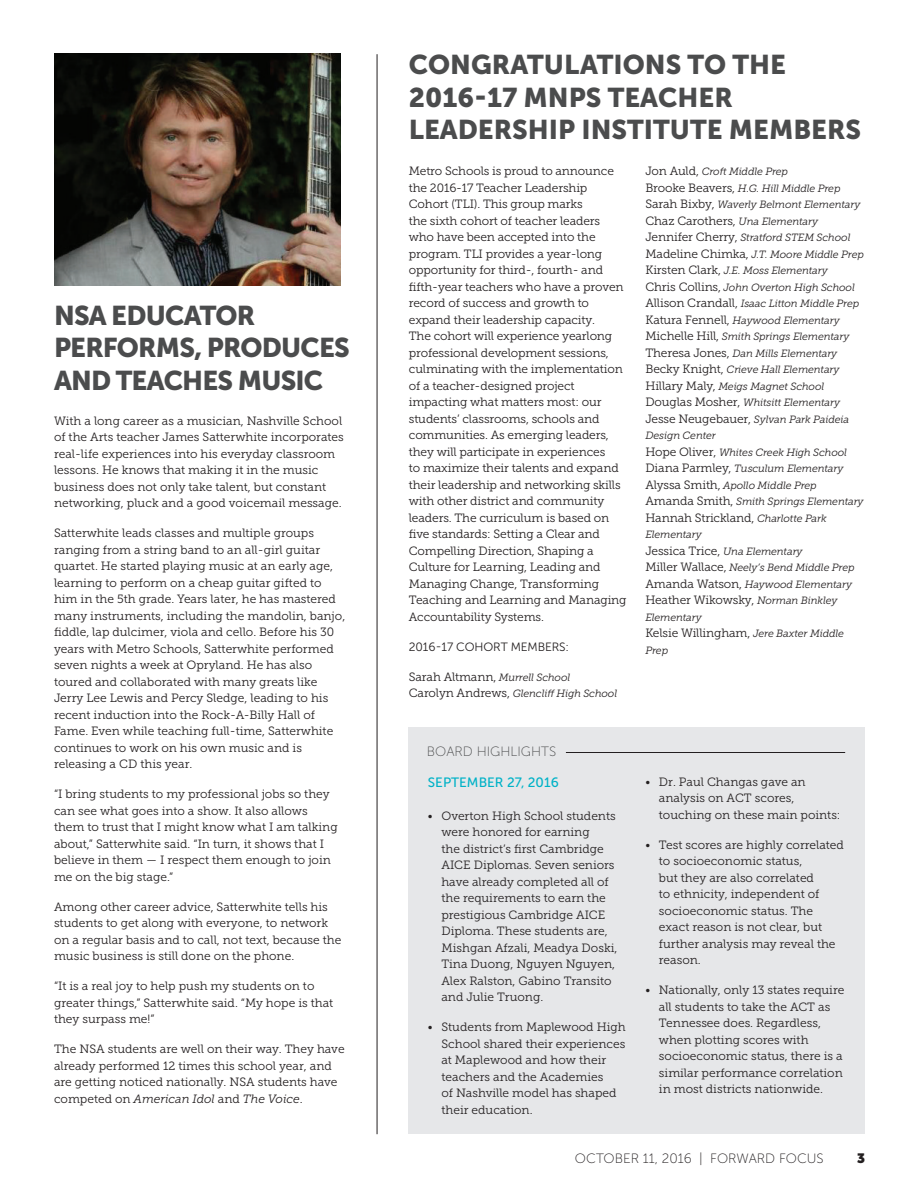
<style>
.page{position:relative;width:918px;height:1188px;background:#fff}
.page>*{position:absolute;margin:0;border:0;box-sizing:border-box;transform-origin:0 0}
.t1{font:27px/32.4px "Museo Sans 900";color:#4b4c4d}
.t2{font:27px/32.4px "Museo Sans 900";letter-spacing:-.03em;color:#4b4c4d}
.t3{font:13.5px "Museo Sans 100";color:#231f20}
.t4{font:13.5px "Museo Sans 500";color:#00b2c7}
.t5{font:13.5px "Museo Sans 100";color:#4b4c4d}
.t6{font:900 13.5px "Museo Sans Display";color:#231f20}
.t7{font:12px/16.5px "Museo Slab 300";color:#231f20}
.t8{font:12px "Museo Sans 300";letter-spacing:-.01em;color:#231f20}
.t9{font:italic 10.5px/16.5px "Museo Slab 300";letter-spacing:-.01em;color:#231f20}
.s1{font-style:italic}
.s2{font-style:normal;font-size:12px}
.s3{font-style:italic;font-size:10.5px}
</style>
<div class="page">
<img style="left:54px;top:53px;width:287px;height:232px">
<hr style="left:377px;top:54px;width:1px;height:1080px;background:#231f20">
<div style="left:409px;top:727px;width:456px;height:407px;background:#e6e7e9"></div>
<hr style="left:566px;top:752px;width:279px;height:1px;background:#231f20">
<h1 class="t2" style="left:54px;top:299px;width:297px">NSA EDUCATOR<br>PERFORMS, PRODUCES<br>AND TEACHES MUSIC</h1>
<p class="t7" style="left:54px;top:413px;width:291px">With a long career as a musician, Nashville School of the Arts teacher James Satterwhite incorporates real-life experiences into his everyday classroom lessons. He knows that making it in the music business does not only take talent, but constant networking, pluck and a good voicemail message.</p>
<p class="t7" style="left:54px;top:525px;width:293px">Satterwhite leads classes and multiple groups ranging from a string band to an all-girl guitar quartet. He started playing music at an early age, learning to perform on a cheap guitar gifted to him in the 5th grade. Years later, he has mastered many instruments, including the mandolin, banjo, fiddle, lap dulcimer, viola and cello. Before his 30 years with Metro Schools, Satterwhite performed seven nights a week at Opryland. He has also toured and collaborated with many greats like Jerry Lee Lewis and Percy Sledge, leading to his recent induction into the Rock-A-Billy Hall of Fame. Even while teaching full-time, Satterwhite continues to work on his own music and is releasing a CD this year.</p>
<p class="t7" style="left:54px;top:786px;width:285px">“I bring students to my professional jobs so they can see what goes into a show. It also allows them to trust that I might know what I am talking about,” Satterwhite said. “In turn, it shows that I believe in them — I respect them enough to join me on the big stage.”</p>
<p class="t7" style="left:54px;top:899px;width:289px">Among other career advice, Satterwhite tells his students to get along with everyone, to network on a regular basis and to call, not text, because the music business is still done on the phone.</p>
<p class="t7" style="left:54px;top:978px;width:281px">“It is a real joy to help push my students on to greater things,” Satterwhite said. “My hope is that they surpass me!”</p>
<p class="t7" style="left:54px;top:1041px;width:292px">The NSA students are well on their way. They have already performed 12 times this school year, and are getting noticed nationally. NSA students have competed on <span class="s1">American Idol</span> and <span class="s1">The Voice</span>.</p>
<h1 class="t1" style="left:409px;top:48px;width:454px">CONGRATULATIONS TO THE<br>2016-17 MNPS TEACHER<br>LEADERSHIP INSTITUTE MEMBERS</h1>
<p class="t9" style="left:645px;top:163px;width:217px"><span class="s2">Jon Auld,</span> Croft Middle Prep<br><span class="s2">Brooke Beavers,</span> H.G. Hill Middle Prep<br><span class="s2">Sarah Bixby,</span> Waverly Belmont Elementary</p>
<p class="t7" style="left:645px;top:212px;width:174px">Chaz Carothers, <span class="s3">Una Elementary</span></p>
<p class="t9" style="left:645px;top:229px;width:220px"><span class="s2">Jennifer Cherry,</span> Stratford STEM School <span class="s2">Madeline Chimka,</span> J.T. Moore Middle Prep <span class="s2">Kirsten Clark,</span> J.E. Moss Elementary<br><span class="s2">Chris Collins,</span> John Overton High School <span class="s2">Allison Crandall,</span> Isaac Litton Middle Prep <span class="s2">Katura Fennell,</span> Haywood Elementary <span class="s2">Michelle Hill,</span> Smith Springs Elementary <span class="s2">Theresa Jones,</span> Dan Mills Elementary <span class="s2">Becky Knight,</span> Crieve Hall Elementary <span class="s2">Hillary Maly,</span> Meigs Magnet School <span class="s2">Douglas Mosher,</span> Whitsitt Elementary <span class="s2">Jesse Neugebauer,</span> Sylvan Park Paideia Design Center<br><span class="s2">Hope Oliver,</span> Whites Creek High School <span class="s2">Diana Parmley,</span> Tusculum Elementary <span class="s2">Alyssa Smith,</span> Apollo Middle Prep <span class="s2">Amanda Smith,</span> Smith Springs Elementary</p>
<p class="t7" style="left:645px;top:509px;width:183px">Hannah Strickland, <span class="s3">Charlotte Park</span></p>
<p class="t9" style="left:645px;top:526px;width:58px">Elementary</p>
<p class="t7" style="left:645px;top:542px;width:159px">Jessica Trice, <span class="s3">Una Elementary</span></p>
<p class="t9" style="left:645px;top:559px;width:211px"><span class="s2">Miller Wallace,</span> Neely’s Bend Middle Prep<br><span class="s2">Amanda Watson,</span> Haywood Elementary</p>
<p class="t7" style="left:645px;top:592px;width:194px">Heather Wikowsky, <span class="s3">Norman Binkley</span></p>
<p class="t9" style="left:645px;top:609px;width:58px">Elementary</p>
<p class="t7" style="left:645px;top:625px;width:200px">Kelsie Willingham, <span class="s3">Jere Baxter Middle</span></p>
<p class="t9" style="left:645px;top:642px;width:24px">Prep</p>
<p class="t7" style="left:409px;top:163px;width:219px">Metro Schools is proud to announce the 2016-17 Teacher Leadership Cohort (TLI). This group marks<br>the sixth cohort of teacher leaders who have been accepted into the program. TLI provides a year-long opportunity for third-, fourth- and fifth-year teachers who have a proven record of success and growth to expand their leadership capacity.<br>The cohort will experience yearlong professional development sessions, culminating with the implementation of a teacher-designed project impacting what matters most: our students’ classrooms, schools and communities. As emerging leaders, they will participate in experiences<br>to maximize their talents and expand their leadership and networking skills with other district and community leaders. The curriculum is based on five standards: Setting a Clear and Compelling Direction, Shaping a Culture for Learning, Leading and Managing Change, Transforming Teaching and Learning and Managing Accountability Systems.</p>
<p class="t8" style="left:409px;top:640px;width:162px">2016-17 COHORT MEMBERS:</p>
<p class="t7" style="left:409px;top:668px;width:163px">Sarah Altmann, <span class="s3">Murrell School</span></p>
<p class="t9" style="left:409px;top:685px;width:210px"><span class="s2">Carolyn Andrews,</span> Glencliff High School</p>
<p class="t5" style="left:427px;top:744px;width:131px">BOARD HIGHLIGHTS</p>
<p class="t4" style="left:428px;top:775px;width:132px">SEPTEMBER 27, 2016</p>
<p class="t7" style="left:441px;top:807px;width:178px;text-indent:-14px">• Overton High School students were honored for earning<br>the district’s first Cambridge<br>AICE Diplomas. Seven seniors have already completed all of the requirements to earn the prestigious Cambridge AICE<br>Diploma. These students are,<br>Mishgan Afzali, Meadya Doski,<br>Tina Duong, Nguyen Nguyen,<br>Alex Ralston, Gabino Transito and Julie Truong.</p>
<p class="t7" style="left:441px;top:1019px;width:186px;text-indent:-14px">• Students from Maplewood High<br>School shared their experiences at Maplewood and how their teachers and the Academies<br>of Nashville model has shaped their education.</p>
<p class="t7" style="left:659px;top:774px;width:183px;text-indent:-14px">• Dr. Paul Changas gave an analysis on ACT scores, touching on these main points:</p>
<p class="t7" style="left:659px;top:837px;width:187px;text-indent:-14px">• Test scores are highly correlated to socioeconomic status,<br>but they are also correlated<br>to ethnicity, independent of socioeconomic status. The exact reason is not clear, but further analysis may reveal the reason.</p>
<p class="t7" style="left:659px;top:982px;width:187px;text-indent:-14px">• Nationally, only 13 states require all students to take the ACT as<br>Tennessee does. Regardless, when plotting scores with socioeconomic status, there is a similar performance correlation in most districts nationwide.</p>
<p class="t3" style="left:575px;top:1151px;width:250px">OCTOBER 11, 2016 | FORWARD FOCUS</p>
<p class="t6" style="left:857px;top:1150px;width:9px">3</p>
</div>
